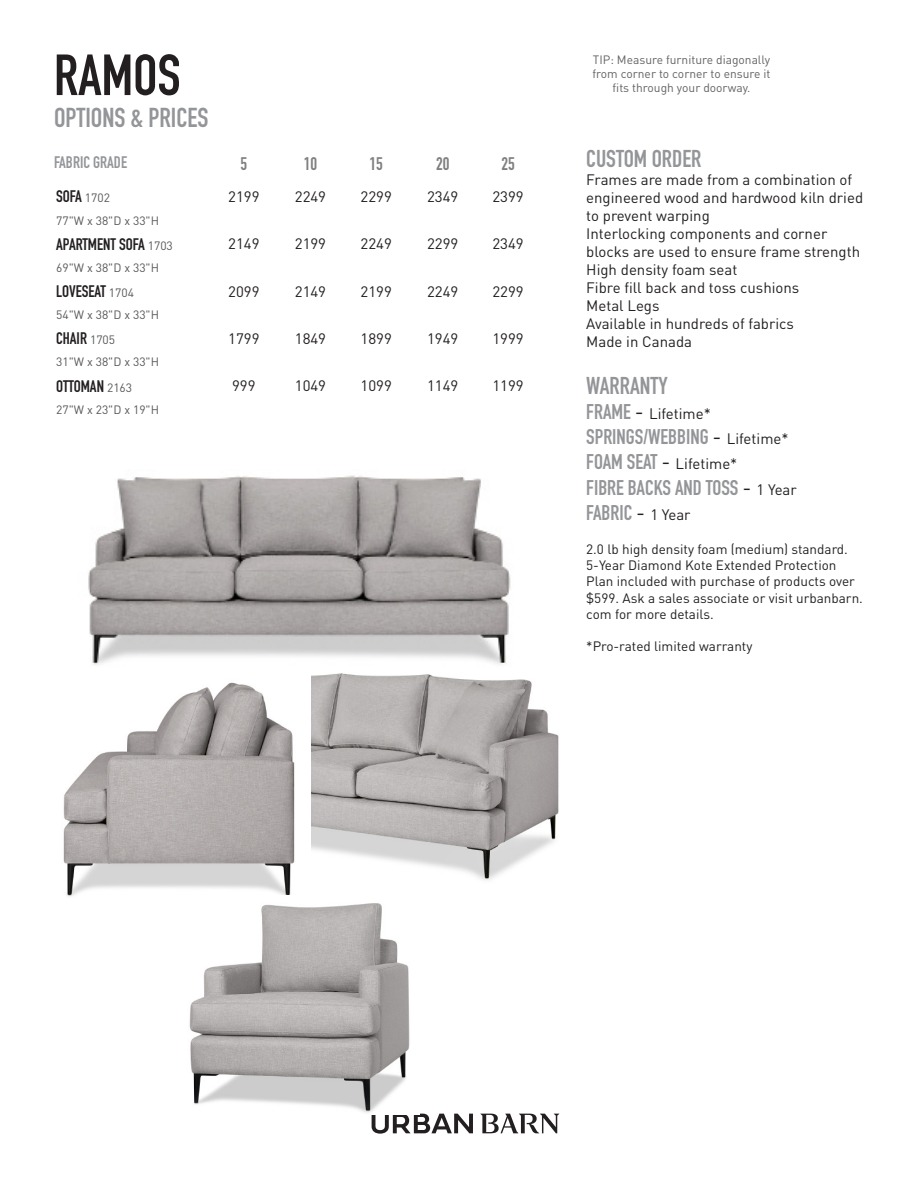
<style>
.page{position:relative;width:918px;height:1188px;background:#fff}
.page>*{position:absolute;margin:0;border:0;box-sizing:border-box;transform-origin:0 0}
.t1{font:57px "DIN Engschrift Std";color:#231f20}
.t2{font:27px "DIN Engschrift Std";color:#939598}
.t3{font:24px "DIN Engschrift Std";color:#939598}
.t4{font:21px "DIN Engschrift Std";color:#939598}
.Grade{font:18px "DIN Engschrift Std";color:#7f7f7f}
.Grade-2{font:16.5px "DIN Engschrift Std";color:#231f20}
.t5{font:16.5px "DIN Engschrift Std";color:#939598}
.Grade-3{font:15px/18px "DINOT";color:#231f20}
.t6{font:13.5px/16.2px "DINOT";color:#231f20}
.t7{font:12px/14.4px "DINOT";color:#636366;text-align:center}
.Grade-4{font:12px "DINOT";color:#57585a}
.s1{font-family:"DINOT";font-size:12px;color:#57585a}
.s2{font-family:"DIN Engschrift Std";font-size:21px;color:#939598}
.s3{font-size:21px}
.s4{font-family:"DINOT";color:#231f20}
.s5{font-family:"DINOT";font-size:15px;color:#231f20}
</style>
<div class="page">
<img style="left:63px;top:682px;width:232px;height:215px">
<img style="left:88px;top:475px;width:423px;height:190px">
<img style="left:311px;top:673px;width:248px;height:207px">
<svg style="left:372px;top:1114px;width:101px;height:20px"></svg>
<svg style="left:480px;top:1114px;width:79px;height:19px"></svg>
<img style="left:180px;top:896px;width:239px;height:219px">
<p class="t1" style="left:54px;top:42px;width:128px">RAMOS</p>
<p class="t2" style="left:54px;top:101px;width:156px">OPTIONS &amp; PRICES</p>
<p class="t5" style="left:54px;top:152px;width:75px">FABRIC GRADE</p>
<p class="Grade" style="left:241px;top:153px;width:8px">5</p>
<p class="Grade" style="left:304px;top:153px;width:15px">10</p>
<p class="Grade" style="left:370px;top:153px;width:15px">15</p>
<p class="Grade" style="left:436px;top:153px;width:15px">20</p>
<p class="Grade" style="left:501px;top:153px;width:15px">25</p>
<p class="Grade-2" style="left:56px;top:187px;width:55px">SOFA <span class="s1">1702</span></p>
<p class="Grade-3" style="left:228px;top:187px;width:33px">2199</p>
<p class="Grade-3" style="left:295px;top:187px;width:33px">2249</p>
<p class="Grade-3" style="left:361px;top:187px;width:33px">2299</p>
<p class="Grade-3" style="left:427px;top:187px;width:33px">2349</p>
<p class="Grade-3" style="left:492px;top:187px;width:33px">2399</p>
<p class="Grade-4" style="left:56px;top:212px;width:104px">77"W x 38"D x 33"H</p>
<p class="Grade-2" style="left:56px;top:234px;width:118px">APARTMENT SOFA <span class="s1">1703</span></p>
<p class="Grade-3" style="left:228px;top:234px;width:33px">2149</p>
<p class="Grade-3" style="left:295px;top:234px;width:33px">2199</p>
<p class="Grade-3" style="left:361px;top:234px;width:33px">2249</p>
<p class="Grade-3" style="left:427px;top:234px;width:33px">2299</p>
<p class="Grade-3" style="left:492px;top:234px;width:33px">2349</p>
<p class="Grade-4" style="left:56px;top:259px;width:104px">69"W x 38"D x 33"H</p>
<p class="Grade-2" style="left:56px;top:281px;width:79px">LOVESEAT <span class="s1">1704</span></p>
<p class="Grade-3" style="left:228px;top:282px;width:33px">2099</p>
<p class="Grade-3" style="left:295px;top:282px;width:33px">2149</p>
<p class="Grade-3" style="left:361px;top:282px;width:33px">2199</p>
<p class="Grade-3" style="left:427px;top:282px;width:33px">2249</p>
<p class="Grade-3" style="left:492px;top:282px;width:33px">2299</p>
<p class="Grade-4" style="left:56px;top:307px;width:104px">54"W x 38"D x 33"H</p>
<p class="Grade-2" style="left:56px;top:329px;width:60px">CHAIR <span class="s1">1705</span></p>
<p class="Grade-3" style="left:228px;top:329px;width:33px">1799</p>
<p class="Grade-3" style="left:295px;top:329px;width:33px">1849</p>
<p class="Grade-3" style="left:361px;top:329px;width:33px">1899</p>
<p class="Grade-3" style="left:427px;top:329px;width:33px">1949</p>
<p class="Grade-3" style="left:492px;top:329px;width:33px">1999</p>
<p class="Grade-4" style="left:56px;top:354px;width:104px">31"W x 38"D x 33"H</p>
<p class="Grade-2" style="left:56px;top:376px;width:77px">OTTOMAN <span class="s1">2163</span></p>
<p class="Grade-3" style="left:232px;top:376px;width:25px">999</p>
<p class="Grade-3" style="left:295px;top:376px;width:33px">1049</p>
<p class="Grade-3" style="left:361px;top:376px;width:33px">1099</p>
<p class="Grade-3" style="left:427px;top:376px;width:33px">1149</p>
<p class="Grade-3" style="left:492px;top:376px;width:33px">1199</p>
<p class="Grade-4" style="left:56px;top:401px;width:104px">27"W x 23"D x 19"H</p>
<p class="t7" style="left:592px;top:52px;width:180px">TIP: Measure furniture diagonally from corner to corner to ensure it fits through your doorway.</p>
<p class="t3" style="left:586px;top:145px;width:117px">CUSTOM ORDER</p>
<p class="Grade-3" style="left:586px;top:170px;width:278px">Frames are made from a combination of engineered wood and hardwood kiln dried to prevent warping</p>
<p class="Grade-3" style="left:586px;top:224px;width:275px">Interlocking components and corner blocks are used to ensure frame strength</p>
<p class="Grade-3" style="left:586px;top:260px;width:153px">High density foam seat</p>
<p class="Grade-3" style="left:586px;top:278px;width:215px">Fibre fill back and toss cushions</p>
<p class="Grade-3" style="left:586px;top:296px;width:75px">Metal Legs</p>
<p class="Grade-3" style="left:586px;top:314px;width:209px">Available in hundreds of fabrics</p>
<p class="Grade-3" style="left:586px;top:332px;width:107px">Made in Canada</p>
<p class="t3" style="left:586px;top:371px;width:83px">WARRANTY</p>
<p class="Grade-3" style="left:586px;top:404px;width:126px"><span class="s2">FRAME</span> <span class="s3">-</span> Lifetime*</p>
<p class="t4" style="left:586px;top:425px;width:204px">SPRINGS/WEBBING <span class="s4">-</span> <span class="s5">Lifetime*</span></p>
<p class="Grade-3" style="left:586px;top:454px;width:153px"><span class="s2">FOAM SEAT</span> <span class="s3">-</span> Lifetime*</p>
<p class="t4" style="left:586px;top:475px;width:212px">FIBRE BACKS AND TOSS <span class="s4">-</span> <span class="s5">1 Year</span></p>
<p class="t4" style="left:586px;top:500px;width:106px">FABRIC <span class="s4">-</span> <span class="s5">1 Year</span></p>
<p class="t6" style="left:586px;top:541px;width:263px">2.0 lb high density foam (medium) standard.</p>
<p class="t6" style="left:586px;top:557px;width:278px">5-Year Diamond Kote Extended Protection Plan included with purchase of products over $599. Ask a sales associate or visit urbanbarn. com for more details.</p>
<p class="t6" style="left:586px;top:638px;width:168px">*Pro-rated limited warranty</p>
</div>
